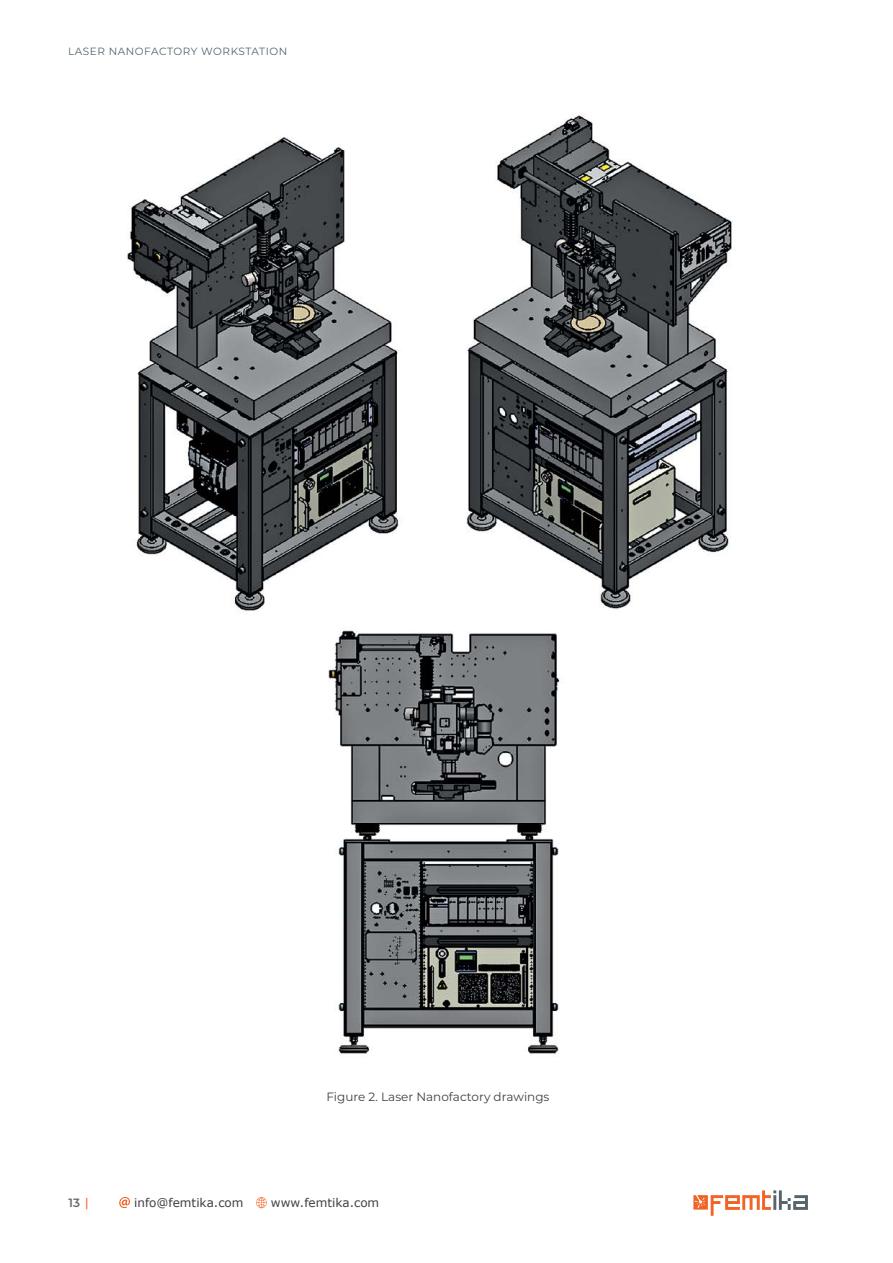
<style>
.page{position:relative;width:893px;height:1263px;background:#fff}
.page>*{position:absolute;margin:0;border:0;box-sizing:border-box;transform-origin:0 0}
.t1{font:12px "Montserrat";color:#414042}
.t2{font:12px "Verdana";color:#414042}
.t3{font:600 12px "Montserrat";color:#696a6d}
.t4{font:10.5px "Montserrat";letter-spacing:.05em;color:#56646b}
.s1{font-family:"Verdana";font-weight:400;color:#f26326}
</style>
<div class="page">
<svg style="left:693px;top:1190px;width:115px;height:26px"></svg>
<svg style="left:119px;top:1197px;width:11px;height:11px"></svg>
<svg style="left:256px;top:1197px;width:11px;height:11px"></svg>
<img style="left:127px;top:115px;width:605px;height:939px">
<p class="t4" style="left:68px;top:44px;width:221px">LASER NANOFACTORY WORKSTATION</p>
<p class="t1" style="left:326px;top:1089px;width:224px">Figure 2. Laser Nanofactory drawings</p>
<p class="t3" style="left:68px;top:1194px;width:23px">13 <span class="s1">|</span></p>
<p class="t2" style="left:134px;top:1194px;width:111px">info@femtika.com</p>
<p class="t2" style="left:271px;top:1194px;width:110px">www.femtika.com</p>
</div>
